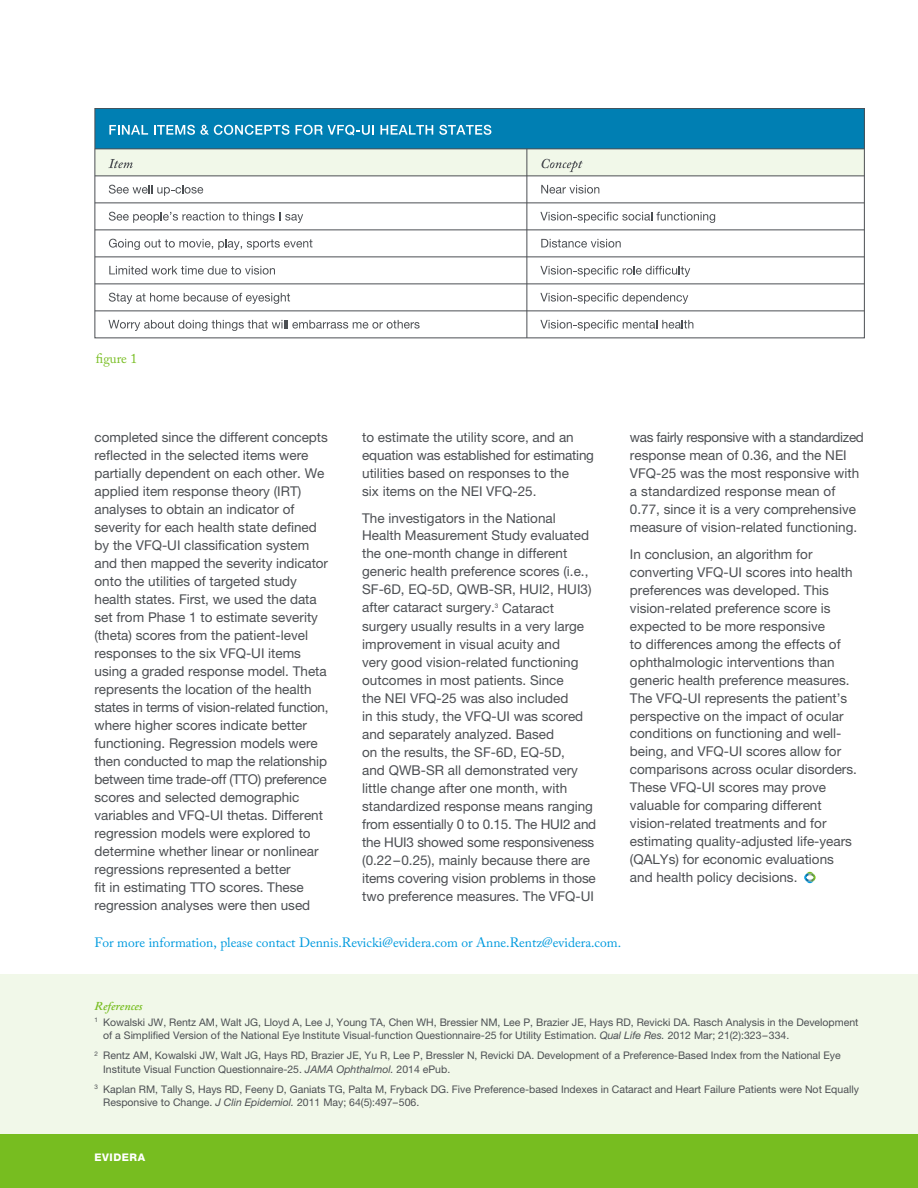
<style>
.page{position:relative;width:918px;height:1188px;background:#fff}
.page>*{position:absolute;margin:0;border:0;box-sizing:border-box;transform-origin:0 0}
.t1{font:13.5px/18px "Helvetica Neue LT Std";color:#4c4f53}
.t2{font:13.5px "Adobe Caslon Pro";color:#009ade}
.t3{font:13.5px "Adobe Caslon Pro";color:#77bd20}
.t4{font:12px "Adobe Caslon Semibold Italic Os F";color:#77bd20}
.t5{font:10.5px/13.5px "Helvetica Neue LT Std";color:#4c4f53}
.t6{font:800 10.5px "Helvetica Neue LT Std";letter-spacing:.05em;color:#fff}
.s1{font-style:italic}
</style>
<div class="page">
<div style="left:0;top:1134px;width:918px;height:54px;background:#77bd20"></div>
<svg style="left:804px;top:872px;width:12px;height:11px"></svg>
<div style="left:95px;top:108px;width:769px;height:41px;background:#007fb3"></div>
<div style="left:95px;top:149px;width:769px;height:27px;background:#f1f8e9"></div>
<div style="left:94px;top:108px;width:771px;height:230px;border:1px solid #4c4f53"></div>
<svg style="left:542px;top:159px;width:41px;height:13px"></svg>
<svg style="left:108px;top:159px;width:25px;height:9px"></svg>
<svg style="left:109px;top:125px;width:39px;height:10px"></svg>
<svg style="left:154px;top:125px;width:135px;height:10px"></svg>
<svg style="left:296px;top:125px;width:78px;height:10px"></svg>
<svg style="left:380px;top:125px;width:53px;height:10px"></svg>
<svg style="left:439px;top:125px;width:52px;height:10px"></svg>
<hr style="left:527px;top:149px;width:1px;height:189px;background:#4c4f53">
<hr style="left:95px;top:148px;width:769px;height:1px;background:#4c4f53">
<hr style="left:95px;top:176px;width:769px;height:1px;background:#4c4f53">
<hr style="left:95px;top:203px;width:769px;height:1px;background:#4c4f53">
<hr style="left:95px;top:230px;width:769px;height:1px;background:#4c4f53">
<hr style="left:95px;top:257px;width:769px;height:1px;background:#4c4f53">
<hr style="left:95px;top:284px;width:769px;height:1px;background:#4c4f53">
<hr style="left:95px;top:311px;width:769px;height:1px;background:#4c4f53">
<svg style="left:109px;top:185px;width:94px;height:11px"></svg>
<svg style="left:541px;top:185px;width:58px;height:9px"></svg>
<svg style="left:109px;top:212px;width:194px;height:11px"></svg>
<svg style="left:540px;top:212px;width:175px;height:11px"></svg>
<svg style="left:109px;top:239px;width:204px;height:11px"></svg>
<svg style="left:541px;top:239px;width:80px;height:9px"></svg>
<svg style="left:109px;top:266px;width:166px;height:9px"></svg>
<svg style="left:540px;top:266px;width:150px;height:11px"></svg>
<svg style="left:109px;top:293px;width:181px;height:11px"></svg>
<svg style="left:540px;top:293px;width:148px;height:11px"></svg>
<svg style="left:109px;top:320px;width:311px;height:11px"></svg>
<svg style="left:540px;top:320px;width:153px;height:11px"></svg>
<div style="left:0;top:974px;width:918px;height:160px;background:#f1f8e9"></div>
<p class="t3" style="left:96px;top:350px;width:43px">figure 1</p>
<p class="t1" style="left:94px;top:428px;width:236px">completed since the different concepts reflected in the selected items were partially dependent on each other. We applied item response theory (IRT) analyses to obtain an indicator of severity for each health state defined by the VFQ-UI classification system and then mapped the severity indicator onto the utilities of targeted study health states. First, we used the data set from Phase 1 to estimate severity (theta) scores from the patient-level responses to the six VFQ-UI items using a graded response model. Theta represents the location of the health states in terms of vision-related function, where higher scores indicate better functioning. Regression models were then conducted to map the relationship between time trade-off (TTO) preference scores and selected demographic variables and VFQ-UI thetas. Different regression models were explored to determine whether linear or nonlinear regressions represented a better<br>fit in estimating TTO scores. These regression analyses were then used</p>
<p class="t1" style="left:362px;top:428px;width:233px">to estimate the utility score, and an equation was established for estimating utilities based on responses to the<br>six items on the NEI VFQ-25.</p>
<p class="t1" style="left:362px;top:509px;width:236px">The investigators in the National Health Measurement Study evaluated the one-month change in different generic health preference scores (i.e., SF-6D, EQ-5D, QWB-SR, HUI2, HUI3) after cataract surgery.<sup>3</sup> Cataract surgery usually results in a very large improvement in visual acuity and<br>very good vision-related functioning outcomes in most patients. Since<br>the NEI VFQ-25 was also included<br>in this study, the VFQ-UI was scored and separately analyzed. Based<br>on the results, the SF-6D, EQ-5D,<br>and QWB-SR all demonstrated very little change after one month, with standardized response means ranging from essentially 0 to 0.15. The HUI2 and the HUI3 showed some responsiveness (0.22–0.25), mainly because there are items covering vision problems in those two preference measures. The VFQ-UI</p>
<p class="t1" style="left:630px;top:428px;width:235px">was fairly responsive with a standardized response mean of 0.36, and the NEI VFQ-25 was the most responsive with a standardized response mean of 0.77, since it is a very comprehensive measure of vision-related functioning.</p>
<p class="t1" style="left:630px;top:545px;width:229px">In conclusion, an algorithm for converting VFQ-UI scores into health preferences was developed. This vision-related preference score is expected to be more responsive<br>to differences among the effects of ophthalmologic interventions than generic health preference measures.<br>The VFQ-UI represents the patient’s perspective on the impact of ocular conditions on functioning and well&shy;being, and VFQ-UI scores allow for comparisons across ocular disorders.<br>These VFQ-UI scores may prove valuable for comparing different vision-related treatments and for estimating quality-adjusted life-years (QALYs) for economic evaluations and health policy decisions.</p>
<p class="t2" style="left:94px;top:935px;width:528px">For more information, please contact Dennis.Revicki@evidera.com or Anne.Rentz@evidera.com.</p>
<p class="t4" style="left:94px;top:999px;width:50px">References</p>
<p class="t5" style="left:103px;top:1015px;width:757px;text-indent:-9px"><sup>1</sup> Kowalski JW, Rentz AM, Walt JG, Lloyd A, Lee J, Young TA, Chen WH, Bressier NM, Lee P, Brazier JE, Hays RD, Revicki DA. Rasch Analysis in the Development of a Simplified Version of the National Eye Institute Visual-function Questionnaire-25 for Utility Estimation. <span class="s1">Qual Life Res.</span> 2012 Mar; 21(2):323–334.</p>
<p class="t5" style="left:103px;top:1049px;width:739px;text-indent:-9px"><sup>2</sup> Rentz AM, Kowalski JW, Walt JG, Hays RD, Brazier JE, Yu R, Lee P, Bressler N, Revicki DA. Development of a Preference-Based Index from the National Eye<br>Institute Visual Function Questionnaire-25. <span class="s1">JAMA Ophthalmol.</span> 2014 ePub.</p>
<p class="t5" style="left:103px;top:1082px;width:757px;text-indent:-9px"><sup>3</sup> Kaplan RM, Tally S, Hays RD, Feeny D, Ganiats TG, Palta M, Fryback DG. Five Preference-based Indexes in Cataract and Heart Failure Patients were Not Equally<br>Responsive to Change. <span class="s1">J Clin Epidemiol.</span> 2011 May; 64(5):497–506.</p>
<p class="t6" style="left:94px;top:1151px;width:52px">EVIDERA</p>
</div>
